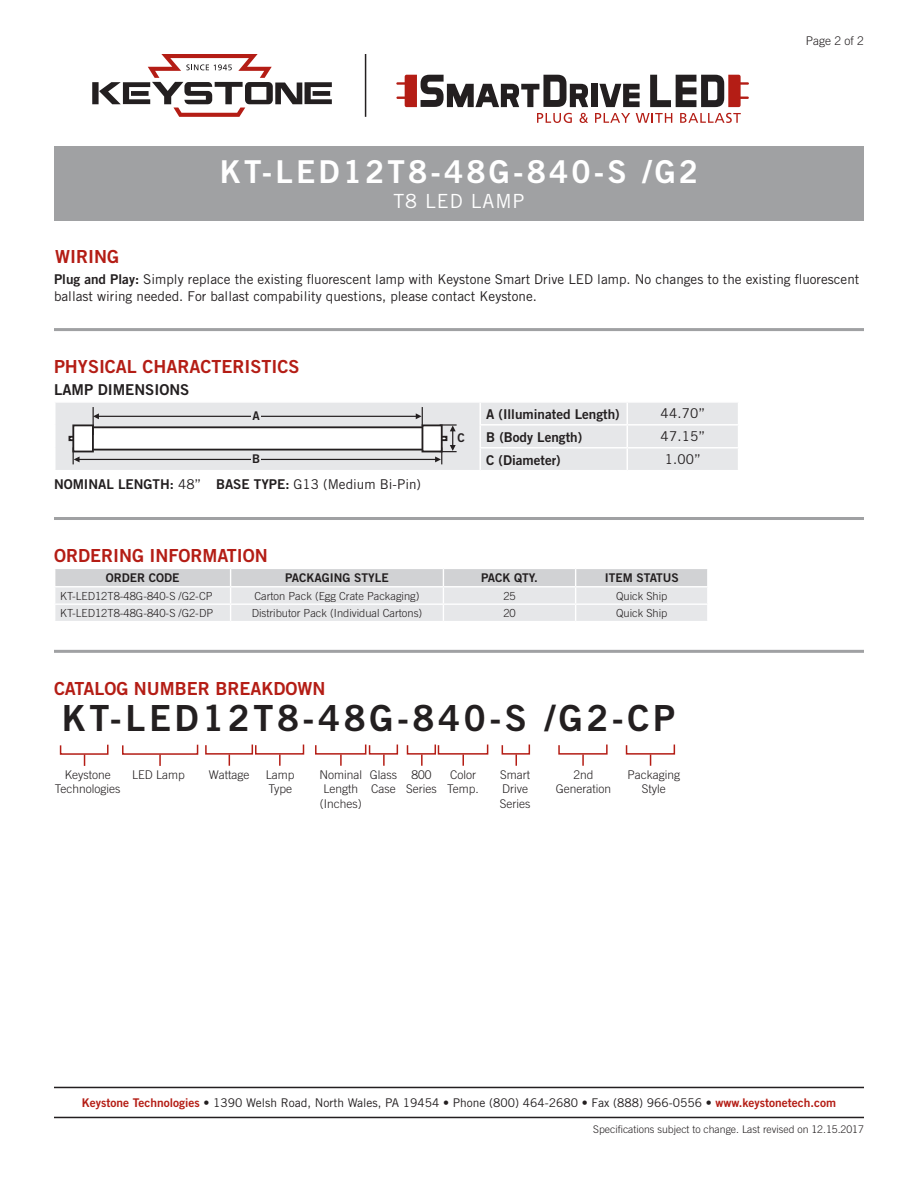
<style>
.page{position:relative;width:918px;height:1188px;background:#fff}
.page>*{position:absolute;margin:0;border:0;box-sizing:border-box;transform-origin:0 0}
.t1{font:36px "Trade Gothic Bold Two";letter-spacing:.1em;color:#231f20}
.t2{font:31.5px "Trade Gothic Bold Two";letter-spacing:.1em;color:#fff}
.t3{font:19.5px "Trade Gothic";letter-spacing:.05em;color:#fff}
.t4{font:18px "Trade Gothic Bold Two";color:#b41d15}
.t5{font:15px "Trade Gothic Bold Two";color:#231f20}
.t6{font:13.5px/16.2px "Trade Gothic";color:#231f20}
.t7{font:13.5px "Trade Gothic Bold Two";color:#231f20}
.t8{font:300 12px/14.4px "Trade Gothic";color:#231f20;text-align:center}
.t9{font:12px "Trade Gothic";color:#231f20}
.t10{font:12px "Trade Gothic Bold Two";color:#231f20}
.t11{font:300 11.1px "Trade Gothic";color:#231f20}
.t12{font:300 10.5px "Trade Gothic";color:#231f20}
.s1{font-family:"Trade Gothic Bold Two"}
.s2{font-family:"Trade Gothic"}
.s3{font-family:"Trade Gothic Bold Two";color:#b41d15}
</style>
<div class="page">
<svg style="left:55px;top:569px;width:652px;height:52px;background:#e1e1e3"></svg>
<hr style="left:54px;top:650px;width:810px;height:3px;background:#a0a1a3">
<hr style="left:54px;top:328px;width:810px;height:3px;background:#a0a1a3">
<hr style="left:54px;top:517px;width:810px;height:3px;background:#a0a1a3">
<div style="left:54px;top:146px;width:810px;height:75px;background:#a0a1a3"></div>
<div style="left:56px;top:403px;width:682px;height:67px;background:#e6e7e9"></div>
<hr style="left:479px;top:403px;width:2px;height:21px;background:#fff">
<hr style="left:627px;top:424px;width:112px;height:2px;background:#fff">
<hr style="left:627px;top:447px;width:112px;height:2px;background:#fff">
<hr style="left:479px;top:424px;width:148px;height:2px;background:#fff">
<hr style="left:479px;top:426px;width:2px;height:21px;background:#fff">
<hr style="left:479px;top:447px;width:148px;height:2px;background:#fff">
<hr style="left:479px;top:449px;width:2px;height:21px;background:#fff">
<svg style="left:627px;top:403px;width:1px;height:67px"></svg>
<div style="left:251px;top:454px;width:10px;height:11px;background:#e6e7e9"></div>
<svg style="left:69px;top:407px;width:388px;height:57px"></svg>
<div style="left:73px;top:425px;width:20px;height:27px;background:#fff"></div>
<div style="left:72px;top:424px;width:22px;height:28px;border:2px solid #231f20"></div>
<div style="left:422px;top:425px;width:20px;height:27px;background:#fff"></div>
<div style="left:422px;top:424px;width:21px;height:28px;border:2px solid #231f20"></div>
<svg style="left:92px;top:54px;width:240px;height:63px"></svg>
<hr style="left:365px;top:54px;width:1px;height:63px;background:#231f20">
<hr style="left:54px;top:1117px;width:810px;height:1px;background:#231f20">
<hr style="left:54px;top:1087px;width:810px;height:1px;background:#231f20">
<svg style="left:59px;top:744px;width:50px;height:22px"></svg>
<svg style="left:122px;top:744px;width:183px;height:22px"></svg>
<svg style="left:315px;top:744px;width:84px;height:22px"></svg>
<svg style="left:406px;top:744px;width:83px;height:22px"></svg>
<svg style="left:625px;top:744px;width:51px;height:22px"></svg>
<svg style="left:501px;top:744px;width:30px;height:22px"></svg>
<svg style="left:558px;top:744px;width:50px;height:22px"></svg>
<svg style="left:537px;top:113px;width:35px;height:10px"></svg>
<svg style="left:580px;top:113px;width:8px;height:10px"></svg>
<svg style="left:595px;top:113px;width:35px;height:10px"></svg>
<svg style="left:636px;top:113px;width:36px;height:10px"></svg>
<svg style="left:680px;top:113px;width:61px;height:10px"></svg>
<svg style="left:650px;top:75px;width:99px;height:32px"></svg>
<svg style="left:396px;top:75px;width:192px;height:32px"></svg>
<div style="left:592px;top:84px;width:6px;height:23px;background:#231f20"></div>
<svg style="left:599px;top:84px;width:41px;height:23px"></svg>
<p class="t2" style="left:220px;top:152px;width:480px">KT-LED12T8-48G-840-S /G2</p>
<p class="t3" style="left:393px;top:189px;width:133px">T8 LED LAMP</p>
<p class="t8" style="left:806px;top:34px;width:60px">Page 2 of 2</p>
<p class="t4" style="left:55px;top:245px;width:65px">WIRING</p>
<p class="t6" style="left:54px;top:271px;width:807px"><span class="s1">Plug and Play:</span> Simply replace the existing fluorescent lamp with Keystone Smart Drive LED lamp. No changes to the existing fluorescent ballast wiring needed. For ballast compability questions, please contact Keystone.</p>
<p class="t4" style="left:54px;top:356px;width:247px">PHYSICAL CHARACTERISTICS</p>
<p class="t5" style="left:54px;top:380px;width:137px">LAMP DIMENSIONS</p>
<p class="t10" style="left:253px;top:408px;width:9px">A</p>
<p class="t10" style="left:252px;top:452px;width:10px">B</p>
<p class="t7" style="left:54px;top:476px;width:369px">NOMINAL LENGTH: <span class="s2">48”</span> BASE TYPE: <span class="s2">G13 (Medium Bi-Pin)</span></p>
<p class="t10" style="left:458px;top:430px;width:9px">C</p>
<p class="t7" style="left:486px;top:406px;width:135px">A (Illuminated Length)</p>
<p class="t6" style="left:661px;top:405px;width:46px">44.70”</p>
<p class="t7" style="left:486px;top:429px;width:97px">B (Body Length)</p>
<p class="t6" style="left:661px;top:428px;width:46px">47.15”</p>
<p class="t7" style="left:486px;top:452px;width:76px">C (Diameter)</p>
<p class="t6" style="left:665px;top:451px;width:38px">1.00”</p>
<p class="t4" style="left:54px;top:545px;width:215px">ORDERING INFORMATION</p>
<p class="t10" style="left:106px;top:571px;width:75px">ORDER CODE</p>
<p class="t10" style="left:285px;top:571px;width:105px">PACKAGING STYLE</p>
<p class="t10" style="left:481px;top:571px;width:58px">PACK QTY.</p>
<p class="t10" style="left:605px;top:571px;width:75px">ITEM STATUS</p>
<p class="t11" style="left:60px;top:589px;width:154px">KT-LED12T8-48G-840-S /G2-CP</p>
<p class="t11" style="left:254px;top:589px;width:167px">Carton Pack (Egg Crate Packaging)</p>
<p class="t11" style="left:503px;top:589px;width:14px">25</p>
<p class="t11" style="left:616px;top:589px;width:53px">Quick Ship</p>
<p class="t11" style="left:60px;top:607px;width:155px">KT-LED12T8-48G-840-S /G2-DP</p>
<p class="t11" style="left:252px;top:607px;width:172px">Distributor Pack (Individual Cartons)</p>
<p class="t11" style="left:503px;top:607px;width:14px">20</p>
<p class="t11" style="left:616px;top:607px;width:53px">Quick Ship</p>
<p class="t4" style="left:54px;top:677px;width:273px">CATALOG NUMBER BREAKDOWN</p>
<p class="t1" style="left:62px;top:696px;width:615px">KT-LED12T8-48G-840-S /G2-CP</p>
<p class="t8" style="left:55px;top:767px;width:67px">Keystone<br>Technologies</p>
<p class="t8" style="left:132px;top:767px;width:54px">LED Lamp</p>
<p class="t8" style="left:319px;top:767px;width:44px">Nominal<br>Length (Inches)</p>
<p class="t8" style="left:209px;top:767px;width:42px">Wattage</p>
<p class="t8" style="left:447px;top:767px;width:33px;text-align:left">Color<br>Temp.</p>
<p class="t8" style="left:628px;top:767px;width:54px">Packaging<br>Style</p>
<p class="t8" style="left:266px;top:767px;width:30px;text-align:left">Lamp<br>Type</p>
<p class="t8" style="left:406px;top:767px;width:32px">800<br>Series</p>
<p class="t8" style="left:370px;top:767px;width:29px;text-align:left">Glass<br>Case</p>
<p class="t8" style="left:500px;top:767px;width:32px;text-align:left">Smart<br>Drive<br>Series</p>
<p class="t8" style="left:573px;top:767px;width:22px">2nd</p>
<p class="t8" style="left:556px;top:782px;width:57px">Generation</p>
<p class="t9" style="left:82px;top:1095px;width:756px"><span class="s3">Keystone Technologies</span> <span class="s1">•</span> 1390 Welsh Road, North Wales, PA 19454 <span class="s1">•</span> Phone (800) 464-2680 <span class="s1">•</span> Fax (888) 966-0556 • <span class="s3">www.keystonetech.com</span></p>
<p class="t12" style="left:593px;top:1123px;width:272px">Specifications subject to change. Last revised on 12.15.2017</p>
</div>
